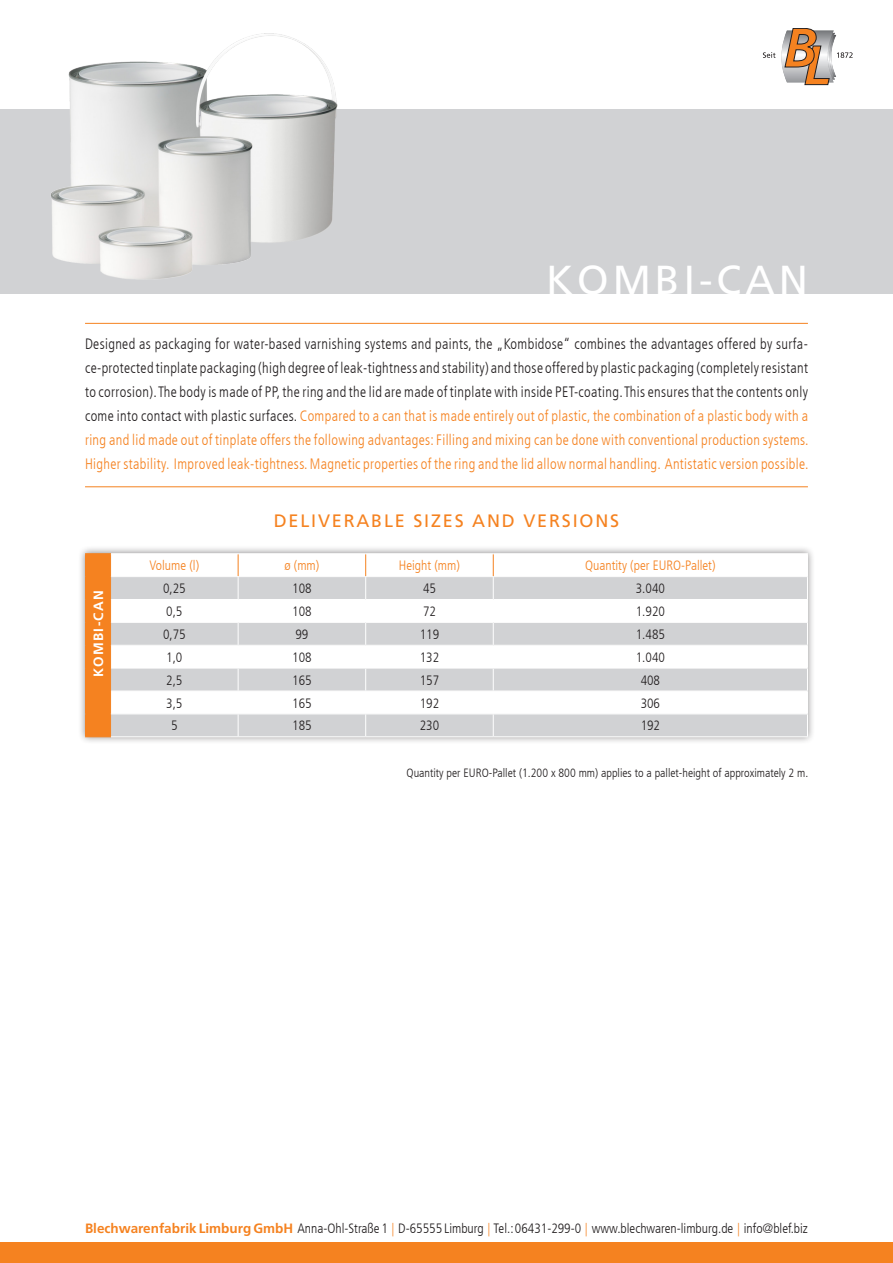
<style>
.page{position:relative;width:893px;height:1263px;background:#fff}
.page>*{position:absolute;margin:0;border:0;box-sizing:border-box;transform-origin:0 0}
.t1{font:40.5px "Frutiger LT Com";letter-spacing:.1em;color:#fff}
.t2{font:18px "Frutiger LT Com";letter-spacing:.1em;color:#f58220}
.t3{font:300 condensed 15px/24px "Frutiger LT Com";letter-spacing:.025em;color:#231f20;text-align:justify;scale:.95 1}
.t4{font:300 condensed 13.5px "Frutiger LT Com";color:#231f20}
.t5{font:300 condensed 13.5px "Frutiger LT Com";color:#f58220}
.t6{font:700 13.5px "Frutiger LT Com";letter-spacing:.1em;color:#fff}
.t7{font:300 condensed 12px "Frutiger LT Com";color:#231f20}
.s1{color:#f58220}
.s2{font-weight:700;font-stretch:normal;color:#f58220}
</style>
<div class="page">
<div style="left:0;top:1242px;width:893px;height:21px;background:#f58220"></div>
<svg style="left:763px;top:28px;width:90px;height:57px"></svg>
<div style="left:0;top:109px;width:893px;height:185px;background:#d1d2d4"></div>
<hr style="left:85px;top:323px;width:723px;height:1px;background:#f58220">
<hr style="left:85px;top:486px;width:723px;height:1px;background:#f58220">
<div style="left:77px;top:545px;width:739px;height:200px;background:#231f20;opacity:.5"></div>
<svg style="left:111px;top:554px;width:696px;height:22px"></svg>
<svg style="left:111px;top:577px;width:696px;height:159px;fill:#d1d2d4"></svg>
<svg style="left:238px;top:554px;width:1px;height:182px"></svg>
<svg style="left:365px;top:554px;width:1px;height:182px"></svg>
<svg style="left:493px;top:554px;width:1px;height:182px"></svg>
<hr style="left:111px;top:553px;width:127px;height:1px;background:#fff">
<hr style="left:238px;top:553px;width:128px;height:1px;background:#fff">
<hr style="left:366px;top:553px;width:127px;height:1px;background:#fff">
<hr style="left:493px;top:553px;width:315px;height:1px;background:#fff">
<hr style="left:111px;top:576px;width:127px;height:1px;background:#fff">
<hr style="left:238px;top:576px;width:128px;height:1px;background:#fff">
<hr style="left:366px;top:576px;width:127px;height:1px;background:#fff">
<hr style="left:493px;top:576px;width:315px;height:1px;background:#fff">
<hr style="left:111px;top:599px;width:127px;height:1px;background:#fff">
<hr style="left:238px;top:599px;width:128px;height:1px;background:#fff">
<hr style="left:366px;top:599px;width:127px;height:1px;background:#fff">
<hr style="left:493px;top:599px;width:315px;height:1px;background:#fff">
<hr style="left:111px;top:622px;width:127px;height:1px;background:#fff">
<hr style="left:238px;top:622px;width:128px;height:1px;background:#fff">
<hr style="left:366px;top:622px;width:127px;height:1px;background:#fff">
<hr style="left:493px;top:622px;width:315px;height:1px;background:#fff">
<hr style="left:111px;top:645px;width:127px;height:1px;background:#fff">
<hr style="left:238px;top:645px;width:128px;height:1px;background:#fff">
<hr style="left:366px;top:645px;width:127px;height:1px;background:#fff">
<hr style="left:493px;top:645px;width:315px;height:1px;background:#fff">
<hr style="left:111px;top:668px;width:127px;height:1px;background:#fff">
<hr style="left:238px;top:668px;width:128px;height:1px;background:#fff">
<hr style="left:366px;top:668px;width:127px;height:1px;background:#fff">
<hr style="left:493px;top:668px;width:315px;height:1px;background:#fff">
<hr style="left:111px;top:691px;width:127px;height:1px;background:#fff">
<hr style="left:238px;top:691px;width:128px;height:1px;background:#fff">
<hr style="left:366px;top:691px;width:127px;height:1px;background:#fff">
<hr style="left:493px;top:691px;width:315px;height:1px;background:#fff">
<hr style="left:111px;top:713px;width:127px;height:1px;background:#fff">
<hr style="left:238px;top:713px;width:128px;height:1px;background:#fff">
<hr style="left:366px;top:713px;width:127px;height:1px;background:#fff">
<hr style="left:493px;top:713px;width:315px;height:1px;background:#fff">
<svg style="left:807px;top:554px;width:1px;height:182px"></svg>
<hr style="left:111px;top:736px;width:127px;height:1px;background:#fff">
<hr style="left:238px;top:736px;width:128px;height:1px;background:#fff">
<hr style="left:366px;top:736px;width:127px;height:1px;background:#fff">
<hr style="left:493px;top:736px;width:315px;height:1px;background:#fff">
<div style="left:85px;top:553px;width:26px;height:184px;background:#f58220"></div>
<img style="left:51px;top:33px;width:287px;height:247px">
<p class="t1" style="left:546px;top:256px;width:263px">KOMBI-CAN</p>
<p class="t3" style="left:85px;top:332px;width:763px">Designed as packaging for water-based varnishing systems and paints, the „Kombidose“ combines the advantages offered by surfa&shy;ce-protected tinplate packaging (high degree of leak-tightness and stability) and those offered by plastic packaging (completely resistant to corrosion). The body is made of PP, the ring and the lid are made of tinplate with inside PET-coating. This ensures that the contents only come into contact with plastic surfaces. <span class="s1">Compared to a can that is made entirely out of plastic, the combination of a plastic body with a ring and lid made out of tinplate offers the following advantages: Filling and mixing can be done with conventional production systems.<br>Higher stability. Improved leak-tightness. Magnetic properties of the ring and the lid allow normal handling. Antistatic version possible.</span></p>
<p class="t6" style="left:90px;top:677px;width:89px;rotate:-90deg">KOMBI-CAN</p>
<p class="t2" style="left:274px;top:510px;width:347px">DELIVERABLE SIZES AND VERSIONS</p>
<p class="t5" style="left:149px;top:558px;width:51px">Volume (l)</p>
<p class="t5" style="left:284px;top:558px;width:37px">ø (mm)</p>
<p class="t5" style="left:399px;top:558px;width:63px">Height (mm)</p>
<p class="t5" style="left:585px;top:558px;width:132px">Quantity (per EURO-Pallet)</p>
<p class="t4" style="left:163px;top:581px;width:24px">0,25</p>
<p class="t4" style="left:292px;top:581px;width:21px">108</p>
<p class="t4" style="left:423px;top:581px;width:14px">45</p>
<p class="t4" style="left:636px;top:581px;width:31px">3.040</p>
<p class="t4" style="left:166px;top:604px;width:18px">0,5</p>
<p class="t4" style="left:292px;top:604px;width:21px">108</p>
<p class="t4" style="left:423px;top:604px;width:14px">72</p>
<p class="t4" style="left:636px;top:604px;width:31px">1.920</p>
<p class="t4" style="left:163px;top:626px;width:24px">0,75</p>
<p class="t4" style="left:295px;top:626px;width:14px">99</p>
<p class="t4" style="left:420px;top:626px;width:21px">119</p>
<p class="t4" style="left:636px;top:626px;width:31px">1.485</p>
<p class="t4" style="left:166px;top:649px;width:18px">1,0</p>
<p class="t4" style="left:292px;top:649px;width:21px">108</p>
<p class="t4" style="left:420px;top:649px;width:21px">132</p>
<p class="t4" style="left:636px;top:649px;width:31px">1.040</p>
<p class="t4" style="left:166px;top:672px;width:18px">2,5</p>
<p class="t4" style="left:292px;top:672px;width:21px">165</p>
<p class="t4" style="left:420px;top:672px;width:21px">157</p>
<p class="t4" style="left:641px;top:672px;width:21px">408</p>
<p class="t4" style="left:166px;top:695px;width:18px">3,5</p>
<p class="t4" style="left:292px;top:695px;width:21px">165</p>
<p class="t4" style="left:420px;top:695px;width:21px">192</p>
<p class="t4" style="left:641px;top:695px;width:21px">306</p>
<p class="t4" style="left:171px;top:718px;width:8px">5</p>
<p class="t4" style="left:292px;top:718px;width:21px">185</p>
<p class="t4" style="left:420px;top:718px;width:21px">230</p>
<p class="t4" style="left:641px;top:718px;width:21px">192</p>
<p class="t7" style="left:407px;top:765px;width:403px">Quantity per EURO-Pallet (1.200 x 800 mm) applies to a pallet-height of approximately 2 m.</p>
<p class="t4" style="left:85px;top:1220px;width:724px"><span class="s2">Blechwarenfabrik Limburg GmbH</span> Anna-Ohl-Straße 1 <span class="s1">|</span> D-65555 Limburg <span class="s1">|</span> Tel.: 06431-299-0 <span class="s1">|</span> www.blechwaren-limburg.de <span class="s1">|</span> info@blef.biz</p>
</div>
